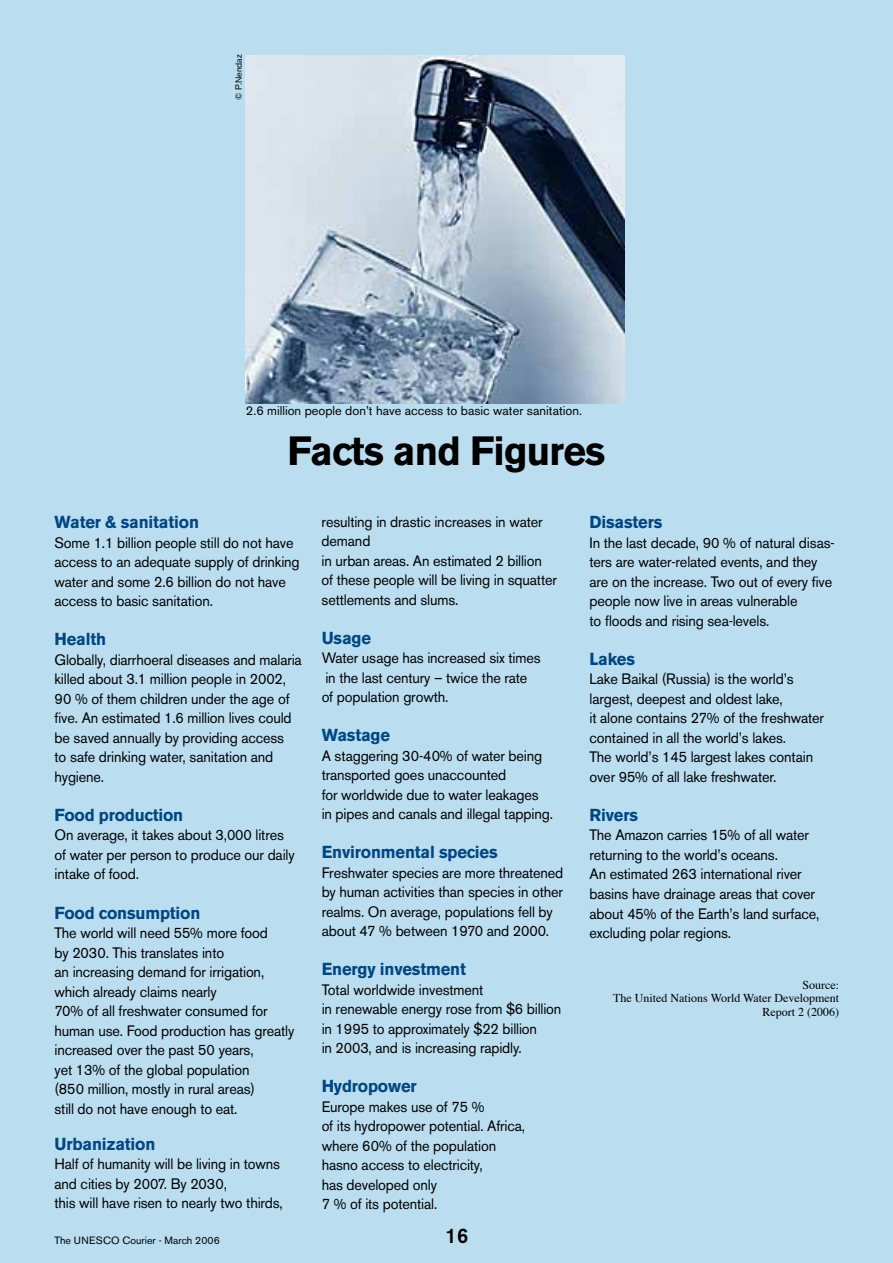
<style>
.page{position:relative;width:893px;height:1263px;background:#baddef}
.page>*{position:absolute;margin:0;border:0;box-sizing:border-box;transform-origin:0 0}
.t1{font:700 40.5px "Akzidenz Grotesk BE";color:#000;scale:.96 1}
.t2{font:500 21px "Akzidenz Grotesk BE";color:#000;scale:.96 1}
.t3{font:700 17.25px "Akzidenz Grotesk BE";letter-spacing:-.01em;color:#004683;scale:.96 1}
.t4{font:15px/19.5px "Akzidenz Grotesk BE";letter-spacing:-.01em;color:#000;scale:.96 1}
.t5{font:12.75px "Akzidenz Grotesk BE";color:#000}
.t6{font:12px/13.5px "Times";color:#000;text-align:right}
.t7{font:10.5px "Akzidenz Grotesk BE";color:#000}
.t8{font:9px "Akzidenz Grotesk BE";color:#000}
</style>
<div class="page">
<img style="left:246px;top:55px;width:378px;height:348px">
<p class="t8" style="left:233px;top:100px;width:47px;rotate:-90deg">© P.Nendaz</p>
<p class="t5" style="left:246px;top:403px;width:338px">2.6 million people don’t have access to basic water sanitation.</p>
<h1 class="t1" style="left:287px;top:427px;width:333px">Facts and Figures</h1>
<p class="t3" style="left:55px;top:512px;width:152px">Water &amp; sanitation</p>
<p class="t4" style="left:55px;top:533px;width:257px">Some 1.1 billion people still do not have access to an adequate supply of drinking water and some 2.6 billion do not have access to basic sanitation.</p>
<p class="t3" style="left:55px;top:629px;width:55px">Health</p>
<p class="t4" style="left:55px;top:650px;width:259px">Globally, diarrhoeral diseases and malaria killed about 3.1 million people in 2002, 90 % of them children under the age of five. An estimated 1.6 million lives could be saved annually by providing access<br>to safe drinking water, sanitation and hygiene.</p>
<p class="t3" style="left:55px;top:805px;width:136px">Food production</p>
<p class="t4" style="left:55px;top:825px;width:252px">On average, it takes about 3,000 litres of water per person to produce our daily intake of food.</p>
<p class="t3" style="left:55px;top:902px;width:153px">Food consumption</p>
<p class="t4" style="left:55px;top:923px;width:251px">The world will need 55% more food<br>by 2030. This translates into<br>an increasing demand for irrigation, which already claims nearly<br>70% of all freshwater consumed for human use. Food production has greatly increased over the past 50 years,<br>yet 13% of the global population<br>(850 million, mostly in rural areas)<br>still do not have enough to eat.</p>
<p class="t3" style="left:55px;top:1133px;width:107px">Urbanization</p>
<p class="t4" style="left:55px;top:1154px;width:239px">Half of humanity will be living in towns and cities by 2007. By 2030,<br>this will have risen to nearly two thirds,</p>
<p class="t7" style="left:55px;top:1234px;width:167px">The UNESCO Courier - March 2006</p>
<p class="t4" style="left:322px;top:512px;width:247px">resulting in drastic increases in water demand<br>in urban areas. An estimated 2 billion of these people will be living in squatter settlements and slums.</p>
<p class="t3" style="left:322px;top:628px;width:53px">usage</p>
<p class="t4" style="left:322px;top:648px;width:230px">Water usage has increased six times in the last century – twice the rate<br>of population growth.</p>
<p class="t3" style="left:322px;top:725px;width:73px">wastage</p>
<p class="t4" style="left:322px;top:746px;width:242px">A staggering 30-40% of water being transported goes unaccounted<br>for worldwide due to water leakages<br>in pipes and canals and illegal tapping.</p>
<p class="t3" style="left:322px;top:842px;width:185px">Environmental species</p>
<p class="t4" style="left:322px;top:863px;width:253px">Freshwater species are more threatened by human activities than species in other realms. On average, populations fell by about 47 % between 1970 and 2000.</p>
<p class="t3" style="left:322px;top:959px;width:152px">energy investment</p>
<p class="t4" style="left:322px;top:980px;width:251px">Total worldwide investment<br>in renewable energy rose from $6 billion in 1995 to approximately $22 billion<br>in 2003, and is increasing rapidly.</p>
<p class="t3" style="left:322px;top:1076px;width:101px">Hydropower</p>
<p class="t4" style="left:322px;top:1097px;width:213px">Europe makes use of 75 %<br>of its hydropower potential. Africa, where 60% of the population hasno access to electricity,<br>has developed only<br>7 % of its potential.</p>
<h2 class="t2" style="left:445px;top:1223px;width:25px">16</h2>
<p class="t3" style="left:589px;top:512px;width:77px">Disasters</p>
<p class="t4" style="left:589px;top:533px;width:257px">In the last decade, 90 % of natural disas&shy;ters are water-related events, and they are on the increase. Two out of every five people now live in areas vulnerable<br>to floods and rising sea-levels.</p>
<p class="t3" style="left:589px;top:649px;width:49px">Lakes</p>
<p class="t4" style="left:589px;top:669px;width:246px">Lake Baikal (Russia) is the world’s largest, deepest and oldest lake,<br>it alone contains 27% of the freshwater contained in all the world’s lakes.<br>The world’s 145 largest lakes contain over 95% of all lake freshwater.</p>
<p class="t3" style="left:589px;top:805px;width:52px">Rivers</p>
<p class="t4" style="left:589px;top:825px;width:241px">The Amazon carries 15% of all water returning to the world’s oceans.<br>An estimated 263 international river basins have drainage areas that cover about 45% of the Earth’s land surface, excluding polar regions.</p>
<p class="t6" style="left:613px;top:977px;width:227px">Source:<br>The United Nations World Water Development<br>Report 2 (2006)</p>
</div>
